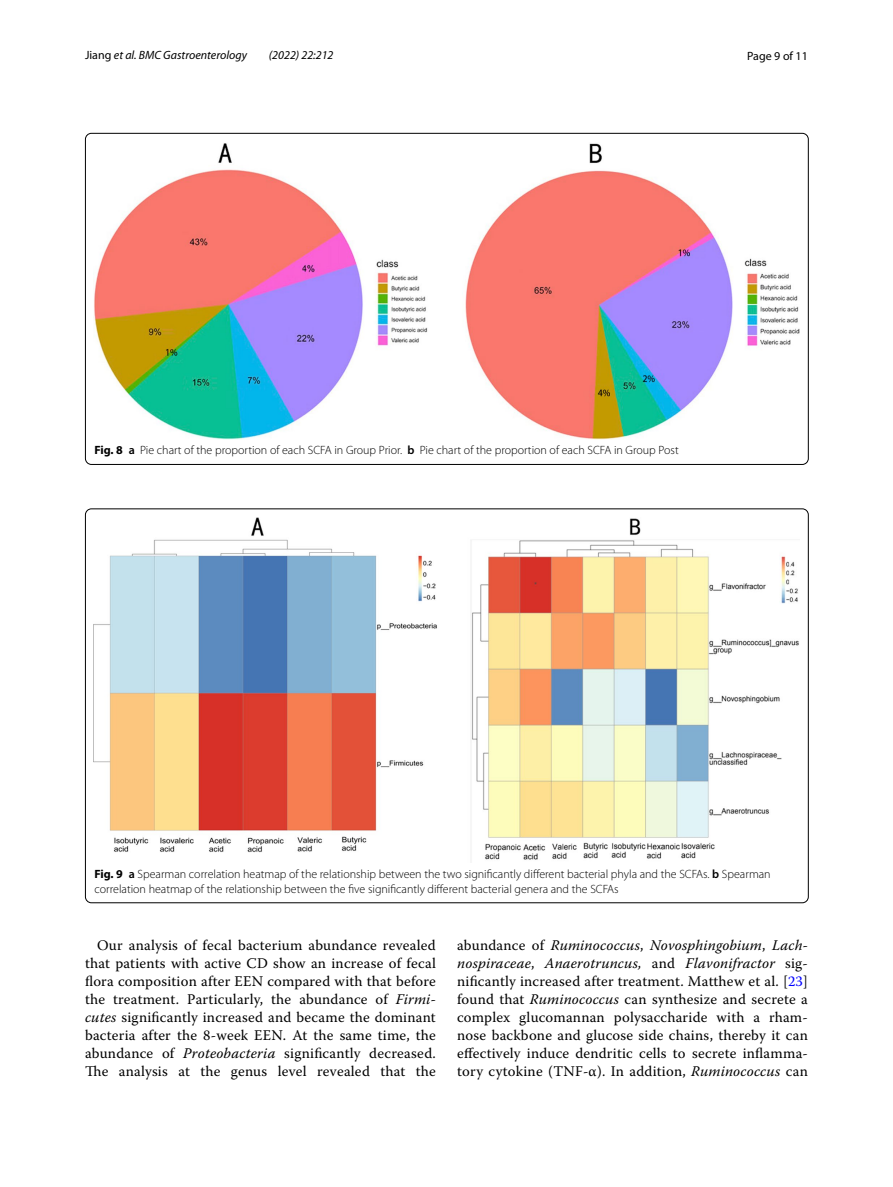
<style>
.page{position:relative;width:893px;height:1187px;background:#fff}
.page>*{position:absolute;margin:0;border:0;box-sizing:border-box;transform-origin:0 0}
.t1{font:14.7px/18px "Warnock Pro";letter-spacing:.015em;color:#000;text-align:justify}
.t2{font:300 12px/15px "Myriad Pro";color:#000}
.t3{font:italic 12px "Myriad Pro";color:#000}
.t4{font:12px "Myriad Pro";color:#000}
.s1{font-style:normal}
.s2{font-weight:700}
.s3{font-weight:600}
.s4{font-style:italic}
.s5{color:#00f}
</style>
<div class="page">
<img style="left:94px;top:143px;width:706px;height:296px">
<img style="left:94px;top:518px;width:705px;height:342px">
<p class="t3" style="left:85px;top:48px;width:163px"><span class="s1">Jiang</span> et al. BMC Gastroenterology</p>
<p class="t3" style="left:269px;top:48px;width:66px">(2022) 22:212</p>
<p class="t4" style="left:747px;top:48px;width:62px">Page 9 of 11</p>
<p class="t2" style="left:94px;top:443px;width:586px"><span class="s2">Fig. 8</span> <span class="s3">a</span> Pie chart of the proportion of each SCFA in Group Prior. <span class="s3">b</span> Pie chart of the proportion of each SCFA in Group Post</p>
<p class="t2" style="left:94px;top:866px;width:678px"><span class="s2">Fig. 9</span> <span class="s3">a</span> Spearman correlation heatmap of the relationship between the two significantly different bacterial phyla and the SCFAs. <span class="s3">b</span> Spearman correlation heatmap of the relationship between the five significantly different bacterial genera and the SCFAs</p>
<p class="t1" style="left:85px;top:935px;width:352px;text-indent:12px">Our analysis of fecal bacterium abundance revealed that patients with active CD show an increase of fecal flora composition after EEN compared with that before the treatment. Particularly, the abundance of <span class="s4">Firmi&shy;cutes</span> significantly increased and became the dominant bacteria after the 8-week EEN. At the same time, the abundance of <span class="s4">Proteobacteria</span> significantly decreased.<br>The analysis at the genus level revealed that the</p>
<p class="t1" style="left:457px;top:935px;width:352px">abundance of <span class="s4">Ruminococcus</span>, <span class="s4">Novosphingobium</span>, <span class="s4">Lach&shy;nospiraceae</span>, <span class="s4">Anaerotruncus,</span> and <span class="s4">Flavonifractor</span> sig&shy;nificantly increased after treatment. Matthew et al. [<span class="s5">23</span>] found that <span class="s4">Ruminococcus</span> can synthesize and secrete a complex glucomannan polysaccharide with a rham&shy;nose backbone and glucose side chains, thereby it can effectively induce dendritic cells to secrete inflamma&shy;tory cytokine (TNF-α). In addition, <span class="s4">Ruminococcus</span> can</p>
</div>
